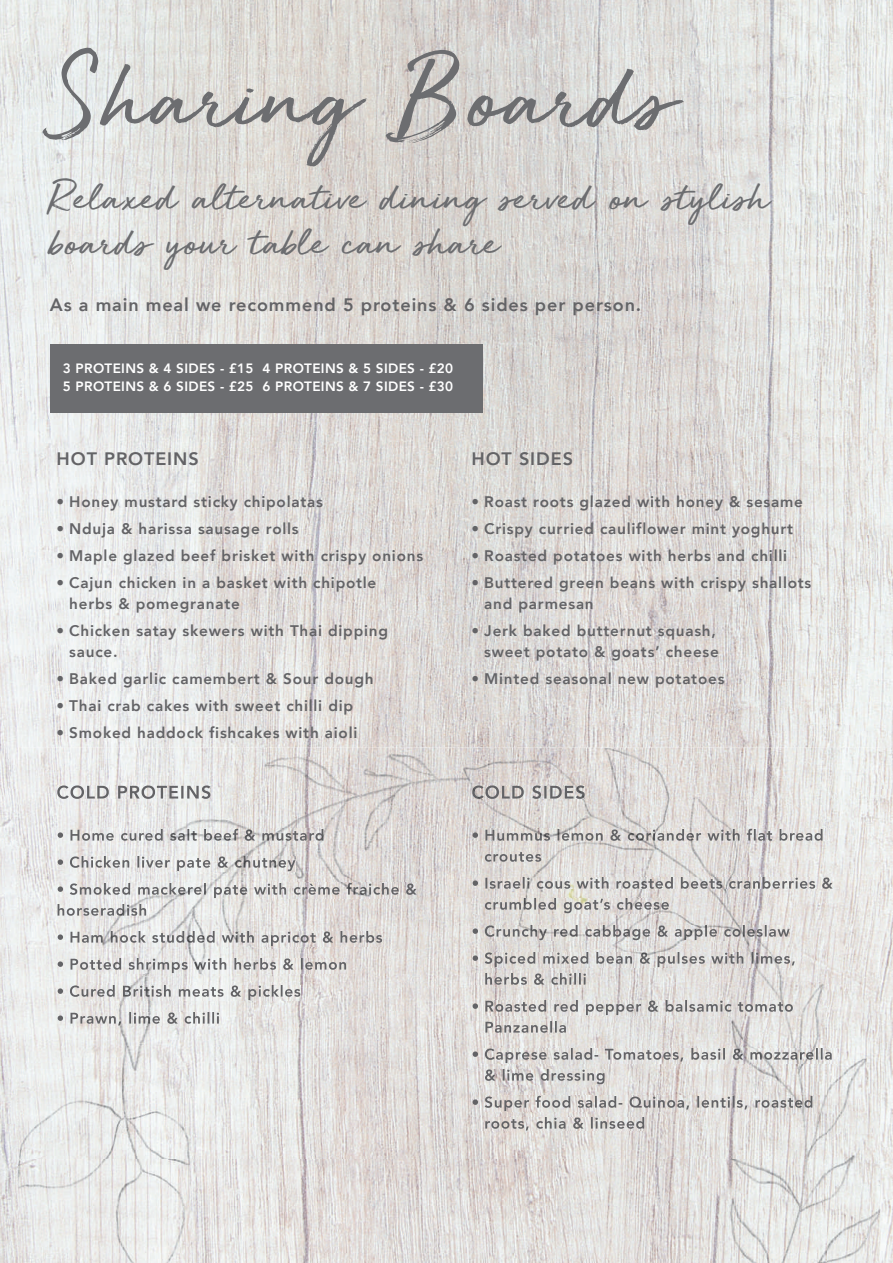
<style>
.page{position:relative;width:893px;height:1263px;background:#fff}
.page>*{position:absolute;margin:0;border:0;box-sizing:border-box;transform-origin:0 0}
.t1{font:108px "Golden Plains";color:#6c6d70}
.t2{font:45px/45px "Golden Plains";color:#6c6d70}
.t3{font:800 18px "Avenir";letter-spacing:.05em;color:#636366}
.t4{font:800 15.3px/21px "Avenir";letter-spacing:.05em;color:#636366}
.t5{font:800 13.5px/18px "Avenir";letter-spacing:.025em;color:#fff}
</style>
<div class="page">
<img style="left:0;top:0;width:893px;height:789px">
<img style="left:0;top:789px;width:18px;height:474px">
<img style="left:880px;top:789px;width:13px;height:474px">
<div style="left:50px;top:344px;width:433px;height:68px;background:#6c6d70"></div>
<img style="left:18px;top:748px;width:862px;height:515px">
<img style="left:155px;top:785px;width:55px;height:14px">
<img style="left:57px;top:785px;width:98px;height:14px">
<img style="left:58px;top:829px;width:265px;height:12px">
<img style="left:58px;top:830px;width:78px;height:11px">
<svg style="left:58px;top:859px;width:7px;height:8px"></svg>
<img style="left:70px;top:856px;width:225px;height:15px">
<img style="left:70px;top:856px;width:74px;height:12px">
<svg style="left:58px;top:886px;width:7px;height:8px"></svg>
<img style="left:70px;top:883px;width:347px;height:15px">
<img style="left:70px;top:883px;width:58px;height:12px">
<img style="left:106px;top:904px;width:40px;height:12px">
<img style="left:58px;top:904px;width:48px;height:12px">
<svg style="left:58px;top:934px;width:7px;height:8px"></svg>
<img style="left:70px;top:931px;width:312px;height:15px">
<img style="left:70px;top:931px;width:67px;height:12px">
<svg style="left:58px;top:961px;width:7px;height:8px"></svg>
<img style="left:70px;top:958px;width:276px;height:15px">
<img style="left:70px;top:958px;width:51px;height:12px">
<svg style="left:58px;top:988px;width:7px;height:8px"></svg>
<img style="left:70px;top:985px;width:230px;height:15px">
<img style="left:70px;top:985px;width:61px;height:12px">
<svg style="left:58px;top:1015px;width:7px;height:8px"></svg>
<img style="left:150px;top:1012px;width:69px;height:13px">
<img style="left:70px;top:1012px;width:80px;height:13px">
<img style="left:562px;top:785px;width:23px;height:14px">
<img style="left:472px;top:785px;width:90px;height:14px">
<img style="left:473px;top:829px;width:357px;height:12px">
<img style="left:473px;top:830px;width:77px;height:11px">
<img style="left:471px;top:852px;width:70px;height:10px">
<img style="left:485px;top:852px;width:55px;height:10px">
<svg style="left:473px;top:880px;width:7px;height:8px"></svg>
<img style="left:542px;top:877px;width:296px;height:12px">
<img style="left:485px;top:877px;width:57px;height:12px">
<img style="left:471px;top:898px;width:198px;height:15px">
<img style="left:485px;top:898px;width:61px;height:12px">
<svg style="left:473px;top:928px;width:7px;height:8px"></svg>
<img style="left:557px;top:925px;width:233px;height:15px">
<img style="left:485px;top:925px;width:72px;height:15px">
<svg style="left:473px;top:955px;width:7px;height:8px"></svg>
<img style="left:533px;top:952px;width:269px;height:15px">
<img style="left:485px;top:952px;width:48px;height:15px">
<img style="left:471px;top:973px;width:115px;height:12px">
<img style="left:485px;top:973px;width:59px;height:12px">
<svg style="left:473px;top:1003px;width:7px;height:8px"></svg>
<img style="left:485px;top:1000px;width:315px;height:15px">
<img style="left:485px;top:1001px;width:42px;height:11px">
<img style="left:471px;top:1021px;width:95px;height:12px">
<img style="left:485px;top:1022px;width:53px;height:11px">
<svg style="left:473px;top:1051px;width:7px;height:8px"></svg>
<img style="left:536px;top:1048px;width:302px;height:15px">
<img style="left:485px;top:1048px;width:51px;height:15px">
<img style="left:471px;top:1069px;width:133px;height:15px">
<img style="left:485px;top:1069px;width:64px;height:12px">
<svg style="left:473px;top:1099px;width:7px;height:8px"></svg>
<img style="left:541px;top:1096px;width:278px;height:15px">
<img style="left:485px;top:1096px;width:56px;height:15px">
<img style="left:471px;top:1117px;width:173px;height:13px">
<img style="left:485px;top:1119px;width:57px;height:11px">
<h1 class="t1" style="left:50px;top:42px;width:625px">Sharing Boards</h1>
<h2 class="t2" style="left:50px;top:174px;width:721px">Relaxed alternative dining served on stylish boards your table can share</h2>
<p class="t3" style="left:50px;top:293px;width:593px">As a main meal we recommend 5 proteins &amp; 6 sides per person.</p>
<p class="t5" style="left:63px;top:359px;width:392px">3 PROTEINS &amp; 4 SIDES - £15 4 PROTEINS &amp; 5 SIDES - £20<br>5 PROTEINS &amp; 6 SIDES - £25 6 PROTEINS &amp; 7 SIDES - £30</p>
<p class="t3" style="left:57px;top:447px;width:144px">HOT PROTEINS</p>
<p class="t4" style="left:57px;top:491px;width:268px">• Honey mustard sticky chipolatas</p>
<p class="t4" style="left:57px;top:518px;width:244px">• Nduja &amp; harissa sausage rolls</p>
<p class="t4" style="left:57px;top:545px;width:368px">• Maple glazed beef brisket with crispy onions</p>
<p class="t4" style="left:69px;top:572px;width:309px;text-indent:-13px">• Cajun chicken in a basket with chipotle herbs &amp; pomegranate</p>
<p class="t4" style="left:69px;top:620px;width:320px;text-indent:-13px">• Chicken satay skewers with Thai dipping sauce.</p>
<p class="t4" style="left:57px;top:668px;width:319px">• Baked garlic camembert &amp; Sour dough</p>
<p class="t4" style="left:57px;top:695px;width:298px">• Thai crab cakes with sweet chilli dip</p>
<p class="t4" style="left:57px;top:722px;width:302px">• Smoked haddock fishcakes with aioli</p>
<p class="t3" style="left:471px;top:447px;width:103px">HOT SIDES</p>
<p class="t4" style="left:471px;top:491px;width:333px">• Roast roots glazed with honey &amp; sesame</p>
<p class="t4" style="left:471px;top:518px;width:323px">• Crispy curried cauliflower mint yoghurt</p>
<p class="t4" style="left:471px;top:545px;width:317px">• Roasted potatoes with herbs and chilli</p>
<p class="t4" style="left:484px;top:572px;width:329px;text-indent:-13px">• Buttered green beans with crispy shallots and parmesan</p>
<p class="t4" style="left:471px;top:620px;width:249px;text-align:right">• Jerk baked butternut squash, sweet potato &amp; goats’ cheese</p>
<p class="t4" style="left:471px;top:668px;width:254px">• Minted seasonal new potatoes</p>
</div>
